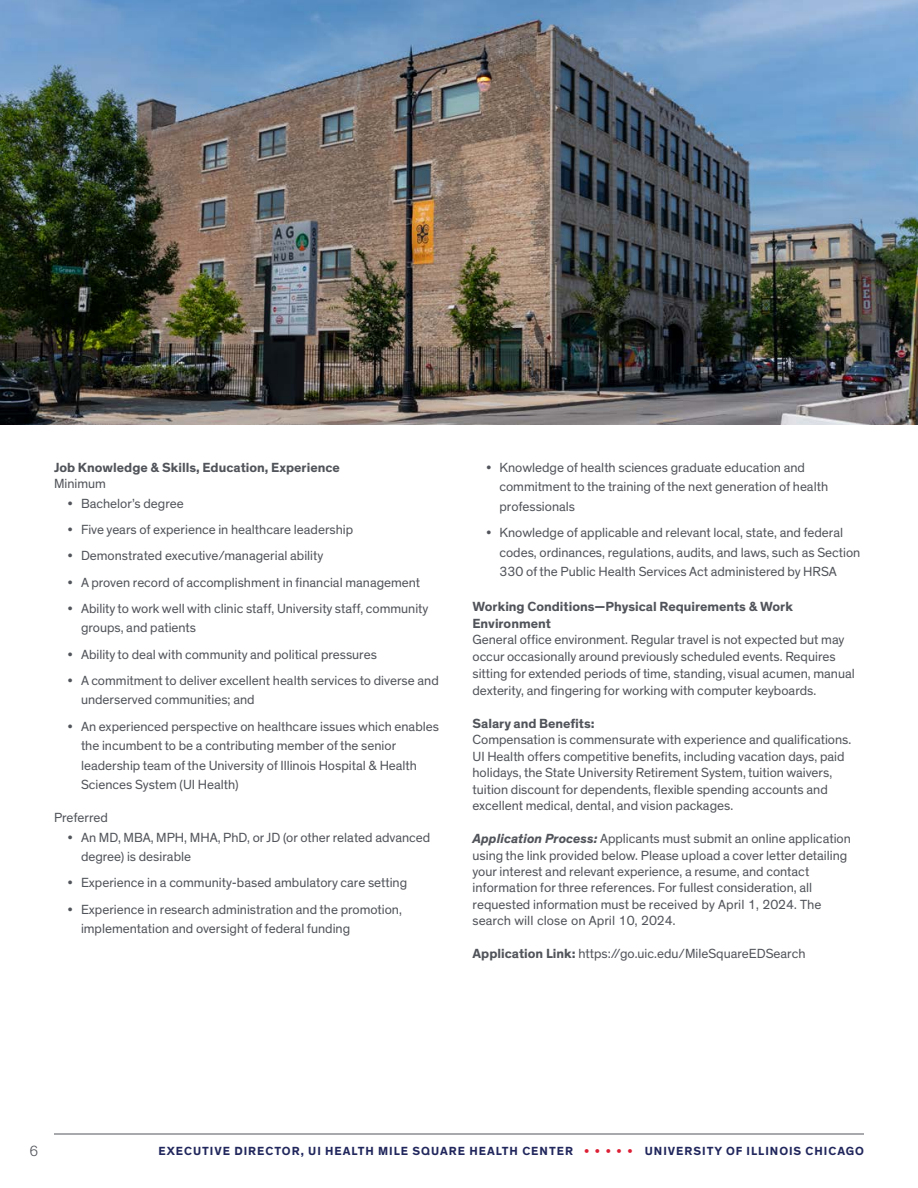
<style>
.page{position:relative;width:918px;height:1188px;background:#fff}
.page>*{position:absolute;margin:0;border:0;box-sizing:border-box;transform-origin:0 0}
.t1{font:300 15px "Theinhardt";color:#51545a}
.text{font:13.5px/19.5px "Theinhardt";color:#51545a}
.text-2{font:700 13.5px "Theinhardt";color:#51545a}
.t2{font:700 12px "Theinhardt";letter-spacing:.08em;color:#21275c}
.s1{font-weight:700}
.s2{font-weight:700;font-style:italic}
.s3{color:#dc1e34}
</style>
<div class="page">
<hr style="left:54px;top:1134px;width:810px;height:1px;background:#51545a">
<img style="left:0;top:0;width:918px;height:424px">
<p class="text-2" style="left:54px;top:459px;width:287px">Job Knowledge &amp; Skills, Education, Experience</p>
<p class="text" style="left:54px;top:475px;width:53px">Minimum</p>
<p class="text" style="left:68px;top:494px;width:118px">• Bachelor’s degree</p>
<p class="text" style="left:68px;top:520px;width:287px">• Five years of experience in healthcare leadership</p>
<p class="text" style="left:68px;top:547px;width:257px">• Demonstrated executive/managerial ability</p>
<p class="text" style="left:68px;top:573px;width:354px">• A proven record of accomplishment in financial management</p>
<p class="text" style="left:81px;top:599px;width:349px;text-indent:-14px">• Ability to work well with clinic staff, University staff, community groups, and patients</p>
<p class="text" style="left:68px;top:645px;width:311px">• Ability to deal with community and political pressures</p>
<p class="text" style="left:81px;top:671px;width:359px;text-indent:-14px">• A commitment to deliver excellent health services to diverse and underserved communities; and</p>
<p class="text" style="left:81px;top:717px;width:360px;text-indent:-14px">• An experienced perspective on healthcare issues which enables the incumbent to be a contributing member of the senior leadership team of the University of Illinois Hospital &amp; Health Sciences System (UI Health)</p>
<p class="text" style="left:54px;top:808px;width:55px">Preferred</p>
<p class="text" style="left:81px;top:828px;width:351px;text-indent:-14px">• An MD, MBA, MPH, MHA, PhD, or JD (or other related advanced degree) is desirable</p>
<p class="text" style="left:68px;top:874px;width:341px">• Experience in a community-based ambulatory care setting</p>
<p class="text" style="left:81px;top:900px;width:322px;text-indent:-14px">• Experience in research administration and the promotion, implementation and oversight of federal funding</p>
<p class="text" style="left:500px;top:458px;width:330px;text-indent:-14px">• Knowledge of health sciences graduate education and commitment to the training of the next generation of health professionals</p>
<p class="text" style="left:500px;top:523px;width:362px;text-indent:-14px">• Knowledge of applicable and relevant local, state, and federal codes, ordinances, regulations, audits, and laws, such as Section<br>330 of the Public Health Services Act administered by HRSA</p>
<p class="text" style="left:472px;top:598px;width:384px;line-height:16.8px"><span class="s1">Working Conditions—Physical Requirements &amp; Work Environment<br></span>General office environment. Regular travel is not expected but may occur occasionally around previously scheduled events. Requires sitting for extended periods of time, standing, visual acumen, manual dexterity, and fingering for working with computer keyboards.</p>
<p class="text" style="left:472px;top:715px;width:380px;line-height:16.5px"><span class="s1">Salary and Benefits:<br></span>Compensation is commensurate with experience and qualifications.<br>UI Health offers competitive benefits, including vacation days, paid holidays, the State University Retirement System, tuition waivers, tuition discount for dependents, flexible spending accounts and excellent medical, dental, and vision packages.</p>
<p class="text" style="left:472px;top:830px;width:380px;line-height:16.5px"><span class="s2">Application Process:</span> Applicants must submit an online application using the link provided below. Please upload a cover letter detailing your interest and relevant experience, a resume, and contact information for three references. For fullest consideration, all requested information must be received by April 1, 2024. The search will close on April 10, 2024.</p>
<p class="text" style="left:472px;top:944px;width:334px"><span class="s1">Application Link:</span> https://go.uic.edu/MileSquareEDSearch</p>
<p class="t1" style="left:30px;top:1142px;width:10px">6</p>
<p class="t2" style="left:159px;top:1144px;width:707px">EXECUTIVE DIRECTOR, UI HEALTH MILE SQUARE HEALTH CENTER <span class="s3">• • • • •</span> UNIVERSITY OF ILLINOIS CHICAGO</p>
</div>
